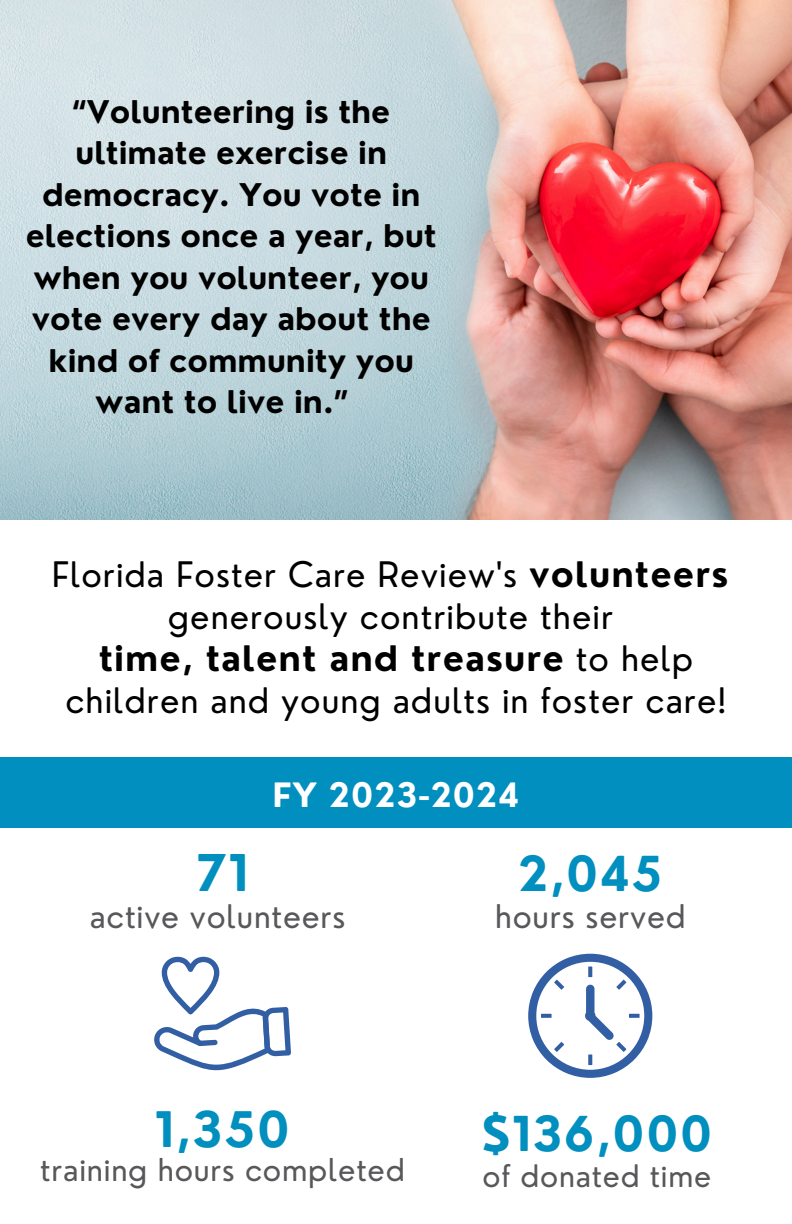
<style>
.page{position:relative;width:792px;height:1224px;background:#fff}
.page>*{position:absolute;margin:0;border:0;box-sizing:border-box;transform-origin:0 0}
.t1{font:700 49.4px "Nourd";color:#008fbe}
.t2{font:700 47.8px "Nourd";color:#008fbe}
.t3{font:700 47px "Nourd";color:#008fbe}
.t4{font:700 46.8px "Nourd";letter-spacing:.025em;color:#008fbe}
.t5{font:34.2px/42px "Nourd";letter-spacing:.03em;color:#000;text-align:center}
.t6{font:700 32.8px "Nourd";letter-spacing:.025em;color:#fff}
.t7{font:31.8px "Nourd";letter-spacing:.025em;color:#58585b}
.t8{font:30.8px "Nourd";letter-spacing:.025em;color:#58585b}
.t9{font:700 30.4px "Nourd";color:#000}
.t10{font:30.2px "Nourd";letter-spacing:.025em;color:#58585b}
.s1{font-weight:700}
</style>
<div class="page">
<img style="left:0;top:0;width:792px;height:519px">
<svg style="left:528px;top:954px;width:124px;height:124px"></svg>
<svg style="left:154px;top:957px;width:137px;height:114px"></svg>
<div style="left:0;top:757px;width:792px;height:71px;background:#008fbe"></div>
<p class="t9" style="left:72px;top:93px;width:320px">“Volunteering is the</p>
<p class="t9" style="left:75px;top:134px;width:313px">ultimate exercise in</p>
<p class="t9" style="left:42px;top:175px;width:380px">democracy. You vote in</p>
<p class="t9" style="left:26px;top:217px;width:413px">elections once a year, but</p>
<p class="t9" style="left:33px;top:258px;width:397px">when you volunteer, you</p>
<p class="t9" style="left:32px;top:300px;width:401px">vote every day about the</p>
<p class="t9" style="left:49px;top:341px;width:367px">kind of community you</p>
<p class="t9" style="left:95px;top:383px;width:255px">want to live in.”</p>
<p class="t5" style="left:52px;top:553px;width:678px">Florida Foster Care Review's <span class="s1">volunteers </span>generously contribute their<br><span class="s1">time, talent and treasure</span> to help children and young adults in foster care!</p>
<p class="t6" style="left:272px;top:774px;width:249px">FY 2023-2024</p>
<h2 class="t1" style="left:196px;top:842px;width:54px">71</h2>
<h2 class="t7" style="left:90px;top:897px;width:257px">active volunteers</h2>
<h2 class="t2" style="left:155px;top:1099px;width:137px">1,350</h2>
<h2 class="t8" style="left:40px;top:1150px;width:366px">training hours completed</h2>
<h3 class="t3" style="left:518px;top:844px;width:146px">2,045</h3>
<h3 class="t7" style="left:495px;top:897px;width:192px">hours served</h3>
<p class="t4" style="left:481px;top:1104px;width:233px">$136,000</p>
<h1 class="t10" style="left:483px;top:1157px;width:230px">of donated time</h1>
</div>
